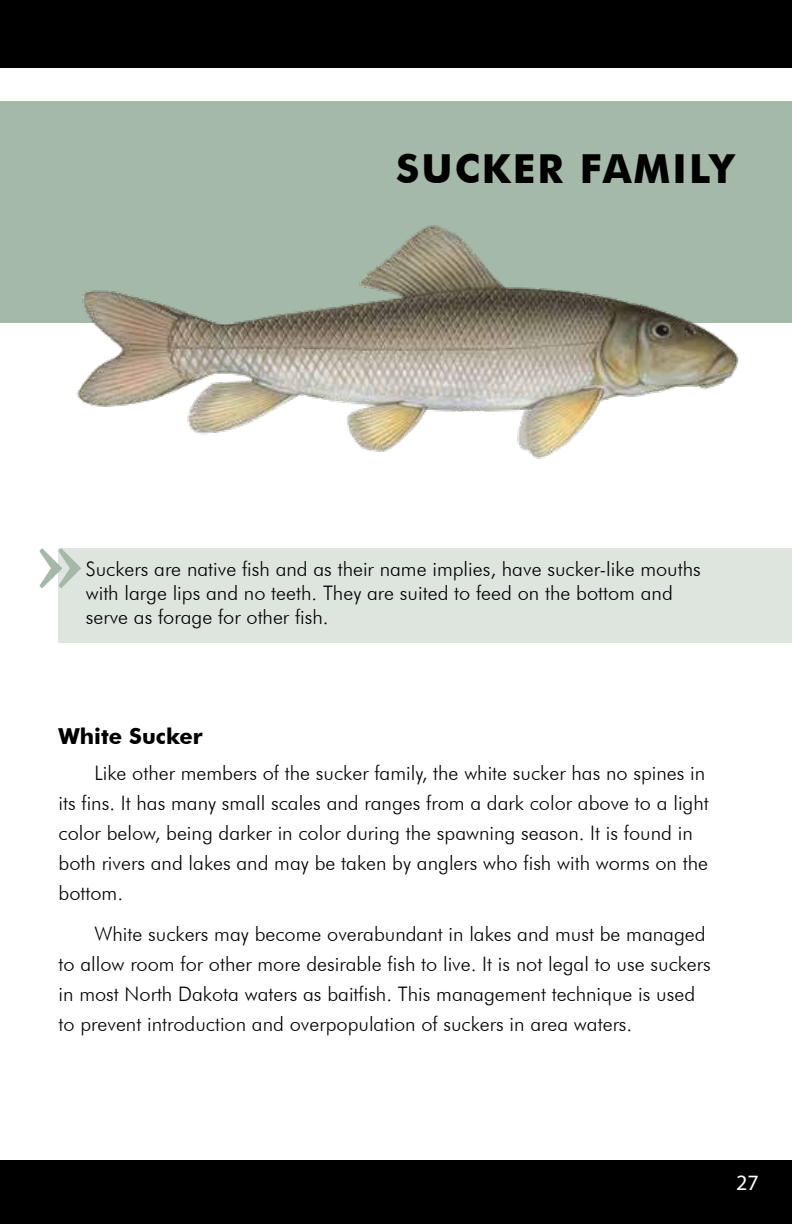
<style>
.page{position:relative;width:792px;height:1224px;background:#fff}
.page>*{position:absolute;margin:0;border:0;box-sizing:border-box;transform-origin:0 0}
.t1{font:700 40px "Futura BT";letter-spacing:.05em;color:#000}
.t2{font:700 22px "Futura BT";color:#000}
.t3{font:22px "Myriad Pro";color:#fff}
.t4{font:300 20px/30px "Futura BT";color:#000}
</style>
<div class="page">
<div style="left:59px;top:548px;width:733px;height:95px;background:#dde5de"></div>
<div style="left:0;top:101px;width:792px;height:221px;background:#a4b9a8"></div>
<div style="left:0;top:0;width:792px;height:68px;background:#000"></div>
<div style="left:0;top:1160px;width:792px;height:64px;background:#000"></div>
<svg style="left:40px;top:548px;width:41px;height:40px"></svg>
<img style="left:28px;top:225px;width:719px;height:234px">
<h1 class="t1" style="left:396px;top:144px;width:339px">SUCKER FAMILY</h1>
<p class="t4" style="left:86px;top:557px;width:617px;line-height:24px">Suckers are native fish and as their name implies, have sucker-like mouths with large lips and no teeth. They are suited to feed on the bottom and serve as forage for other fish.</p>
<p class="t2" style="left:59px;top:723px;width:146px">White Sucker</p>
<p class="t4" style="left:59px;top:757px;width:652px;text-indent:36px">Like other members of the sucker family, the white sucker has no spines in its fins. It has many small scales and ranges from a dark color above to a light color below, being darker in color during the spawning season. It is found in both rivers and lakes and may be taken by anglers who fish with worms on the bottom.</p>
<p class="t4" style="left:59px;top:919px;width:654px;text-indent:36px">White suckers may become overabundant in lakes and must be managed to allow room for other more desirable fish to live. It is not legal to use suckers in most North Dakota waters as baitfish. This management technique is used to prevent introduction and overpopulation of suckers in area waters.</p>
<p class="t3" style="left:736px;top:1169px;width:24px">27</p>
</div>
